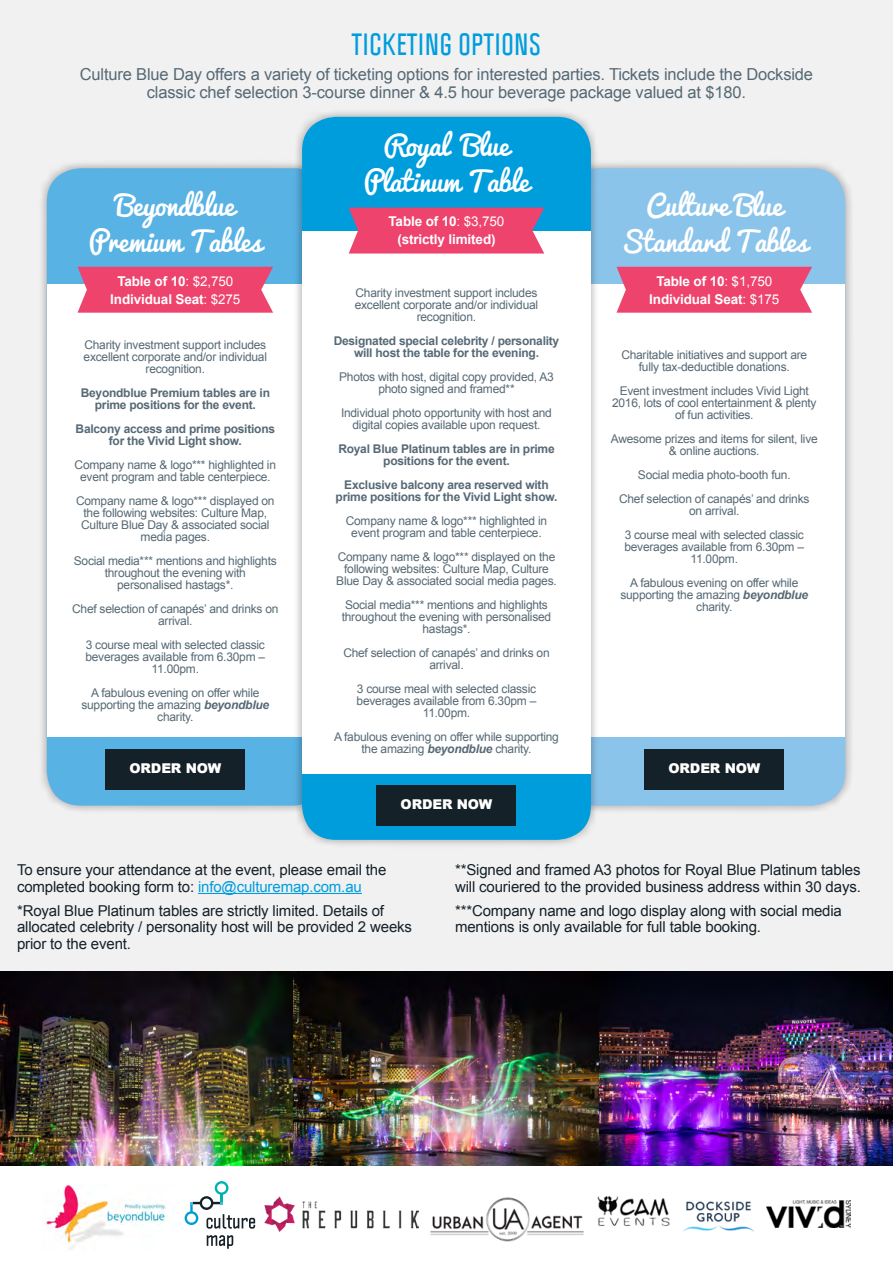
<style>
.page{position:relative;width:893px;height:1263px;background:#fff}
.page>*{position:absolute;margin:0;border:0;box-sizing:border-box;transform-origin:0 0}
.t1{font:27px/36px "Pacifico";letter-spacing:-.01em;color:#fff;text-align:center}
.t2{font:700 27px "Politica";color:#009ddc}
.t3{font:16.5px/18px "Arial";letter-spacing:-.01em;color:#566975;text-align:center}
.t4{font:15px/16.5px "Arial";letter-spacing:-.01em;color:#152128}
.t5{font:700 13.5px/18px "Arial";letter-spacing:-.01em;color:#fff;text-align:center}
.t6{font:900 13.5px "Arial";letter-spacing:-.01em;color:#fff}
.t7{font:12px/12px "Arial";letter-spacing:-.02em;color:#566975;text-align:center}
.t8{font:700 12px/12px "Arial";letter-spacing:-.02em;color:#566975;text-align:center}
.s1{font-weight:400}
.s2{font-weight:700;font-style:italic}
.s3{color:#009ddc}
</style>
<div class="page">
<div style="left:0;top:0;width:893px;height:993px;background:#f1f1f2"></div>
<div style="left:38px;top:159px;width:299px;height:655px;background:#000;opacity:.35"></div>
<div style="left:47px;top:168px;width:281px;height:638px;background:#58b3e4;border-radius:34px"></div>
<div style="left:555px;top:159px;width:299px;height:655px;background:#000;opacity:.35"></div>
<div style="left:564px;top:168px;width:281px;height:638px;background:#8bc4eb;border-radius:34px"></div>
<div style="left:47px;top:285px;width:289px;height:452px;background:#fff"></div>
<div style="left:564px;top:285px;width:281px;height:452px;background:#fff"></div>
<div style="left:293px;top:108px;width:307px;height:741px;background:#000;opacity:.35"></div>
<div style="left:302px;top:117px;width:289px;height:723px;background:#009ddc;border-radius:34px"></div>
<hr style="left:198px;top:893px;width:164px;height:1px;background:#009ddc">
<div style="left:302px;top:231px;width:289px;height:542px;background:#fff"></div>
<svg style="left:349px;top:208px;width:195px;height:46px;background:#e84b74"></svg>
<svg style="left:78px;top:267px;width:195px;height:46px;background:#ec4c75"></svg>
<svg style="left:616px;top:267px;width:196px;height:46px;background:#ed4d75"></svg>
<div style="left:377px;top:785px;width:139px;height:41px;background:#152128"></div>
<div style="left:106px;top:749px;width:139px;height:40px;background:#152128"></div>
<div style="left:645px;top:749px;width:139px;height:40px;background:#152128"></div>
<img style="left:0;top:972px;width:893px;height:194px">
<img style="left:265px;top:1196px;width:153px;height:36px">
<img style="left:766px;top:1200px;width:85px;height:27px">
<img style="left:430px;top:1197px;width:154px;height:45px">
<img style="left:597px;top:1196px;width:73px;height:31px">
<img style="left:683px;top:1201px;width:72px;height:31px">
<svg style="left:207px;top:1235px;width:26px;height:14px"></svg>
<svg style="left:185px;top:1181px;width:70px;height:47px"></svg>
<img style="left:45px;top:1184px;width:123px;height:66px">
<h1 class="t2" style="left:352px;top:26px;width:56px">tIC KETING</h1>
<h1 class="t2" style="left:458px;top:26px;width:13px">OPTION</h1>
<h1 class="t2" style="left:529px;top:26px;width:13px">S</h1>
<h2 class="t3" style="left:80px;top:65px;width:735px">Culture Blue Day offers a variety of ticketing options for interested parties. Tickets include the Dockside classic chef selection 3-course dinner &amp; 4.5 hour beverage package valued at $180.</h2>
<h1 class="t1" style="left:364px;top:129px;width:167px">Royal Blue<br>Platinum Table</h1>
<h1 class="t1" style="left:89px;top:188px;width:175px">Beyondblue<br>Premium Tables</h1>
<h1 class="t1" style="left:621px;top:188px;width:189px">Culture Blue<br>Standard Tables</h1>
<p class="t5" style="left:389px;top:213px;width:117px">Table of 10<span class="s1">: $3,750 </span>(strictly limited)</p>
<p class="t5" style="left:110px;top:272px;width:132px">Table of 10<span class="s1">: $2,750<br></span>Individual Seat<span class="s1">: $275</span></p>
<p class="t5" style="left:649px;top:272px;width:132px">Table of 10<span class="s1">: $1,750<br></span>Individual Seat<span class="s1">: $175</span></p>
<p class="t7" style="left:355px;top:287px;width:185px">Charity investment support includes excellent corporate and/or individual recognition.</p>
<p class="t8" style="left:334px;top:335px;width:227px">Designated special celebrity / personality will host the table for the evening.</p>
<p class="t7" style="left:339px;top:371px;width:216px">Photos with host, digital copy provided, A3 photo signed and framed**</p>
<p class="t7" style="left:341px;top:407px;width:212px">Individual photo opportunity with host and digital copies available upon request.</p>
<p class="t8" style="left:338px;top:443px;width:218px">Royal Blue Platinum tables are in prime positions for the event.</p>
<p class="t8" style="left:336px;top:479px;width:223px">Exclusive balcony area reserved with prime positions for the Vivid Light show.</p>
<p class="t7" style="left:346px;top:515px;width:203px">Company name &amp; logo*** highlighted in event program and table centerpiece.</p>
<p class="t7" style="left:336px;top:551px;width:222px">Company name &amp; logo*** displayed on the following websites: Culture Map, Culture<br>Blue Day &amp; associated social media pages.</p>
<p class="t7" style="left:342px;top:599px;width:211px">Social media*** mentions and highlights throughout the evening with personalised hastags*.</p>
<p class="t7" style="left:343px;top:647px;width:208px">Chef selection of canapés’ and drinks on arrival.</p>
<p class="t7" style="left:357px;top:683px;width:181px">3 course meal with selected classic beverages available from 6.30pm –<br>11.00pm.</p>
<p class="t7" style="left:334px;top:731px;width:226px">A fabulous evening on offer while supporting the amazing <span class="s2">beyondblue</span> charity.</p>
<p class="t7" style="left:84px;top:338px;width:185px">Charity investment support includes excellent corporate and/or individual recognition.</p>
<p class="t8" style="left:81px;top:387px;width:191px">Beyondblue Premium tables are in prime positions for the event.</p>
<p class="t8" style="left:76px;top:423px;width:201px">Balcony access and prime positions for the Vivid Light show.</p>
<p class="t7" style="left:75px;top:458px;width:203px">Company name &amp; logo*** highlighted in event program and table centerpiece.</p>
<p class="t7" style="left:76px;top:494px;width:200px">Company name &amp; logo*** displayed on the following websites: Culture Map,<br>Culture Blue Day &amp; associated social media pages.</p>
<p class="t7" style="left:74px;top:554px;width:204px">Social media*** mentions and highlights throughout the evening with personalised hastags*.</p>
<p class="t7" style="left:72px;top:602px;width:208px">Chef selection of canapés’ and drinks on arrival.</p>
<p class="t7" style="left:85px;top:638px;width:181px">3 course meal with selected classic beverages available from 6.30pm –<br>11.00pm.</p>
<p class="t7" style="left:81px;top:686px;width:189px">A fabulous evening on offer while supporting the amazing <span class="s2">beyondblue </span>charity.</p>
<p class="t7" style="left:621px;top:349px;width:187px">Charitable initiatives and support are fully tax-deductible donations.</p>
<p class="t7" style="left:612px;top:385px;width:206px">Event investment includes Vivid Light<br>2016, lots of cool entertainment &amp; plenty of fun activities.</p>
<p class="t7" style="left:611px;top:433px;width:208px">Awesome prizes and items for silent, live &amp; online auctions.</p>
<p class="t7" style="left:619px;top:463px;width:192px;line-height:24px">Social media photo-booth fun.<br>Chef selection of canapés’ and drinks</p>
<p class="t7" style="left:625px;top:499px;width:181px;line-height:24px">on arrival.<br>3 course meal with selected classic</p>
<p class="t7" style="left:624px;top:541px;width:181px">beverages available from 6.30pm –<br>11.00pm.</p>
<p class="t7" style="left:620px;top:577px;width:189px">A fabulous evening on offer while supporting the amazing <span class="s2">beyondblue </span>charity.</p>
<p class="t6" style="left:129px;top:758px;width:93px">ORDER NOW</p>
<p class="t6" style="left:668px;top:758px;width:93px">ORDER NOW</p>
<p class="t6" style="left:401px;top:795px;width:93px">ORDER NOW</p>
<p class="t4" style="left:17px;top:862px;width:371px">To ensure your attendance at the event, please email the completed booking form to: <span class="s3">info@culturemap.com.au</span></p>
<p class="t4" style="left:17px;top:902px;width:397px">*Royal Blue Platinum tables are strictly limited. Details of allocated celebrity / personality host will be provided 2 weeks prior to the event.</p>
<p class="t4" style="left:455px;top:862px;width:407px">**Signed and framed A3 photos for Royal Blue Platinum tables will couriered to the provided business address within 30 days.</p>
<p class="t4" style="left:455px;top:902px;width:388px">***Company name and logo display along with social media mentions is only available for full table booking.</p>
</div>
